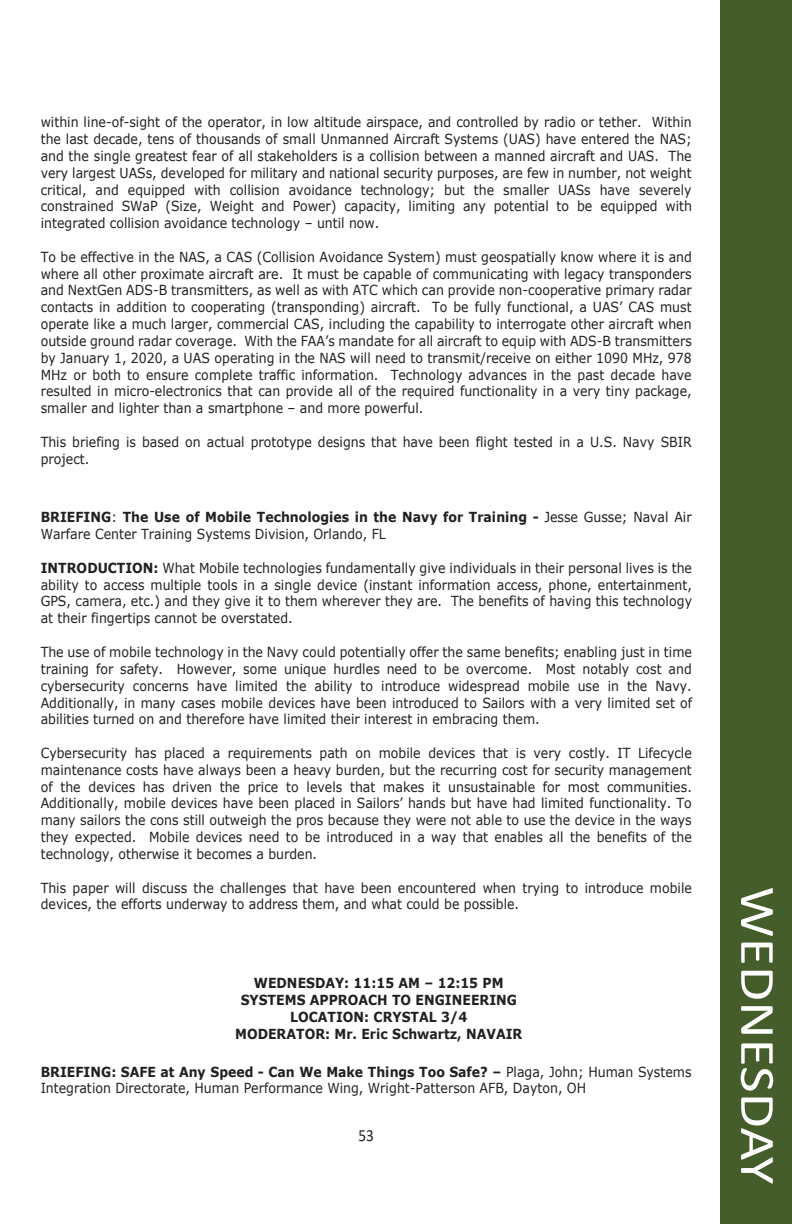
<style>
.page{position:relative;width:792px;height:1224px;background:#fff}
.page>*{position:absolute;margin:0;border:0;box-sizing:border-box;transform-origin:0 0}
.t1{font:49.8px "Calibri";color:#fff;scale:1.16 1}
.t2{font:17px "Calibri";color:#231f20;scale:.9 1}
.t3{font:13.8px/16.8px "Verdana";color:#231f20;text-align:justify;scale:.9 1}
.t4{font:700 13.8px/16.8px "Verdana";letter-spacing:-.005em;color:#231f20;text-align:center;scale:.9 1}
.s1{font-weight:700}
</style>
<div class="page">
<div style="left:720px;top:0;width:72px;height:1224px;background:#455d2a"></div>
<p class="t3" style="left:41px;top:114px;width:725px">within line-of-sight of the operator, in low altitude airspace, and controlled by radio or tether. Within the last decade, tens of thousands of small Unmanned Aircraft Systems (UAS) have entered the NAS; and the single greatest fear of all stakeholders is a collision between a manned aircraft and UAS. The very largest UASs, developed for military and national security purposes, are few in number, not weight critical, and equipped with collision avoidance technology; but the smaller UASs have severely constrained SWaP (Size, Weight and Power) capacity, limiting any potential to be equipped with integrated collision avoidance technology – until now.</p>
<p class="t3" style="left:41px;top:249px;width:725px">To be effective in the NAS, a CAS (Collision Avoidance System) must geospatially know where it is and where all other proximate aircraft are. It must be capable of communicating with legacy transponders and NextGen ADS-B transmitters, as well as with ATC which can provide non-cooperative primary radar contacts in addition to cooperating (transponding) aircraft. To be fully functional, a UAS’ CAS must operate like a much larger, commercial CAS, including the capability to interrogate other aircraft when outside ground radar coverage. With the FAA’s mandate for all aircraft to equip with ADS-B transmitters by January 1, 2020, a UAS operating in the NAS will need to transmit/receive on either 1090 MHz, 978<br>MHz or both to ensure complete traffic information. Technology advances in the past decade have resulted in micro-electronics that can provide all of the required functionality in a very tiny package, smaller and lighter than a smartphone – and more powerful.</p>
<p class="t3" style="left:41px;top:434px;width:725px">This briefing is based on actual prototype designs that have been flight tested in a U.S. Navy SBIR project.</p>
<p class="t3" style="left:41px;top:509px;width:725px"><span class="s1">BRIEFING</span>: <span class="s1">The Use of Mobile Technologies in the Navy for Training -</span> Jesse Gusse; Naval Air<br>Warfare Center Training Systems Division, Orlando, FL</p>
<p class="t3" style="left:41px;top:559px;width:725px"><span class="s1">INTRODUCTION:</span> What Mobile technologies fundamentally give individuals in their personal lives is the ability to access multiple tools in a single device (instant information access, phone, entertainment, GPS, camera, etc.) and they give it to them wherever they are. The benefits of having this technology at their fingertips cannot be overstated.</p>
<p class="t3" style="left:41px;top:644px;width:725px">The use of mobile technology in the Navy could potentially offer the same benefits; enabling just in time training for safety. However, some unique hurdles need to be overcome. Most notably cost and cybersecurity concerns have limited the ability to introduce widespread mobile use in the Navy.<br>Additionally, in many cases mobile devices have been introduced to Sailors with a very limited set of abilities turned on and therefore have limited their interest in embracing them.</p>
<p class="t3" style="left:41px;top:745px;width:725px">Cybersecurity has placed a requirements path on mobile devices that is very costly. IT Lifecycle maintenance costs have always been a heavy burden, but the recurring cost for security management of the devices has driven the price to levels that makes it unsustainable for most communities.<br>Additionally, mobile devices have been placed in Sailors’ hands but have had limited functionality. To many sailors the cons still outweigh the pros because they were not able to use the device in the ways they expected. Mobile devices need to be introduced in a way that enables all the benefits of the technology, otherwise it becomes a burden.</p>
<p class="t3" style="left:41px;top:879px;width:725px">This paper will discuss the challenges that have been encountered when trying to introduce mobile devices, the efforts underway to address them, and what could be possible.</p>
<p class="t4" style="left:235px;top:975px;width:320px">WEDNESDAY: 11:15 AM – 12:15 PM<br>SYSTEMS APPROACH TO ENGINEERING<br>LOCATION: CRYSTAL 3/4<br>MODERATOR: Mr. Eric Schwartz, NAVAIR</p>
<p class="t3" style="left:41px;top:1063px;width:725px"><span class="s1">BRIEFING: SAFE at Any Speed - Can We Make Things Too Safe? –</span> Plaga, John; Human Systems<br>Integration Directorate, Human Performance Wing, Wright-Patterson AFB, Dayton, OH</p>
<p class="t2" style="left:358px;top:1124px;width:19px">53</p>
<h1 class="t1" style="left:789px;top:886px;width:259px;rotate:90deg">WEDNESDAY</h1>
</div>
